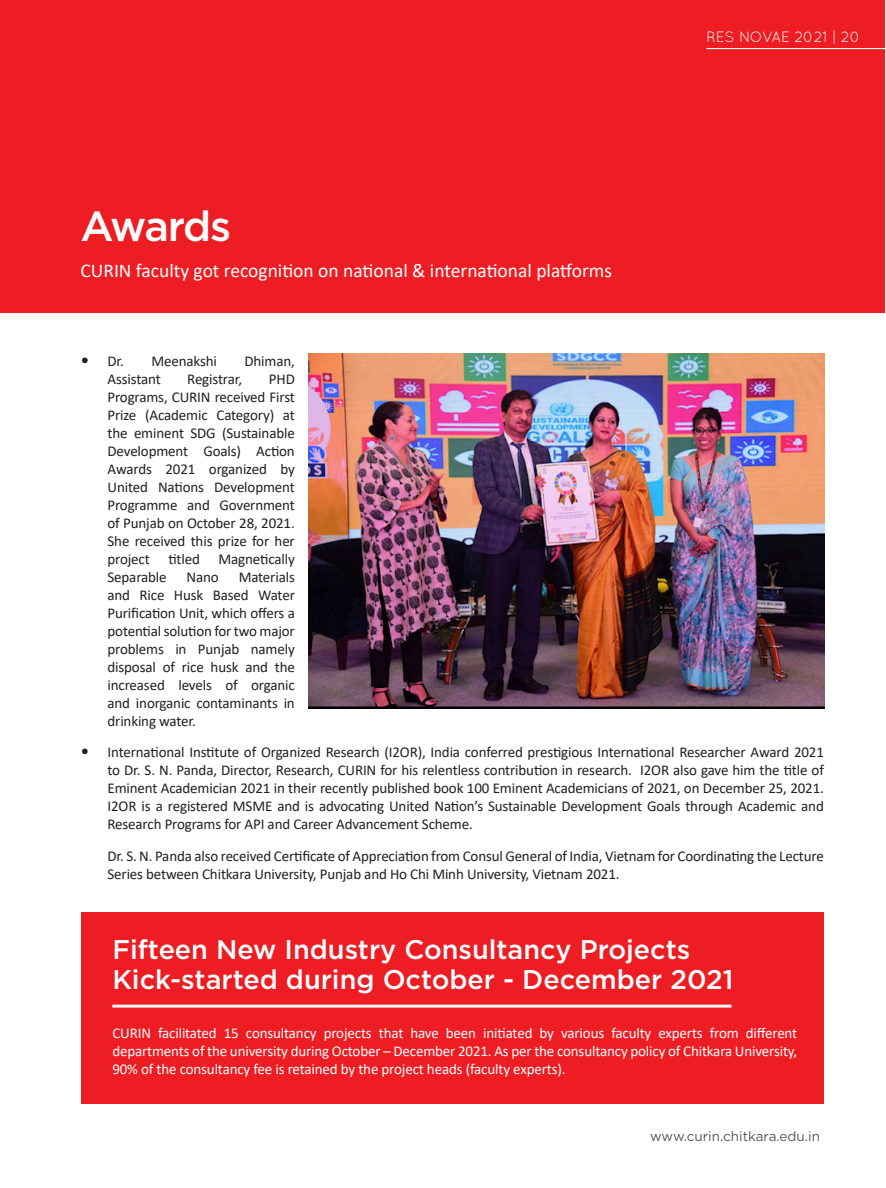
<style>
.page{position:relative;width:886px;height:1188px;background:#fff}
.page>*{position:absolute;margin:0;border:0;box-sizing:border-box;transform-origin:0 0}
.Paragraph{font:500 42px "Gotham";letter-spacing:-.045em;color:#fff}
.Paragraph-2{font:500 27px/30px "Gotham";color:#fff}
.Paragraph-3{font:19.5px "Calibri";color:#fff}
.Paragraph-4{font:15px/18px "Calibri";letter-spacing:-.01em;color:#231f20;text-align:justify}
.Paragraph-5{font:15px/18px "Calibri";letter-spacing:-.01em;color:#fff;text-align:justify}
.Paragraph-6{font:15px "Quicksand";color:#fff}
.Paragraph-7{font:13.5px "Gotham";color:#57585a}
.s1{font-size:18px}
</style>
<div class="page">
<div style="left:1px;top:0;width:884px;height:313px;background:#ee1d23"></div>
<hr style="left:706px;top:48px;width:180px;height:1px;background:#fff">
<img style="left:308px;top:353px;width:516px;height:355px">
<div style="left:81px;top:912px;width:742px;height:192px;background:#ee1d23"></div>
<hr style="left:112px;top:1005px;width:619px;height:3px;background:#fff">
<p class="Paragraph" style="left:80px;top:199px;width:152px">Awards</p>
<p class="Paragraph-3" style="left:80px;top:257px;width:533px">CURIN faculty got recognition on national &amp; international platforms</p>
<p class="Paragraph-6" style="left:706px;top:28px;width:156px">RES NOVAE 2021 | 20</p>
<p class="Paragraph-4" style="left:80px;top:351px;width:45px"><span class="s1">•</span> Dr.</p>
<p class="Paragraph-4" style="left:151px;top:351px;width:67px">Meenakshi</p>
<p class="Paragraph-4" style="left:244px;top:351px;width:52px">Dhiman,</p>
<p class="Paragraph-4" style="left:107px;top:369px;width:55px">Assistant</p>
<p class="Paragraph-4" style="left:187px;top:369px;width:57px">Registrar,</p>
<p class="Paragraph-4" style="left:107px;top:369px;width:189px;text-indent:161px">PHD Programs, CURIN received First Prize (Academic Category) at the eminent SDG (Sustainable Development Goals) Action Awards 2021 organized by United Nations Development Programme and Government of Punjab on October 28, 2021.<br>She received this prize for her project titled Magnetically Separable</p>
<p class="Paragraph-4" style="left:107px;top:567px;width:189px;text-indent:131px">Materials and Rice Husk Based Water Purification Unit, which offers a potential solution for two major problems in Punjab namely disposal of rice husk and the increased levels of organic and inorganic contaminants in drinking water.</p>
<p class="Paragraph-4" style="left:107px;top:743px;width:718px;text-indent:-27px"><span class="s1">•</span> International Institute of Organized Research (I2OR), India conferred prestigious International Researcher Award 2021 to Dr. S. N. Panda, Director, Research, CURIN for his relentless contribution in research. I2OR also gave him the title of Eminent Academician 2021 in their recently published book 100 Eminent Academicians of 2021, on December 25, 2021.<br>I2OR is a registered MSME and is advocating United Nation’s Sustainable Development Goals through Academic and Research Programs for API and Career Advancement Scheme.</p>
<p class="Paragraph-4" style="left:107px;top:846px;width:718px">Dr. S. N. Panda also received Certificate of Appreciation from Consul General of India, Vietnam for Coordinating the Lecture<br>Series between Chitkara University, Punjab and Ho Chi Minh University, Vietnam 2021.</p>
<p class="Paragraph-4" style="left:186px;top:567px;width:34px">Nano</p>
<p class="Paragraph-2" style="left:112px;top:934px;width:622px">Fifteen New Industry Consultancy Projects<br>Kick-started during October - December 2021</p>
<p class="Paragraph-5" style="left:112px;top:1024px;width:686px">CURIN facilitated 15 consultancy projects that have been initiated by various faculty experts from different departments of the university during October – December 2021. As per the consultancy policy of Chitkara University, 90% of the consultancy fee is retained by the project heads (faculty experts).</p>
<p class="Paragraph-7" style="left:650px;top:1128px;width:171px">www.curin.chitkara.edu.in</p>
</div>
